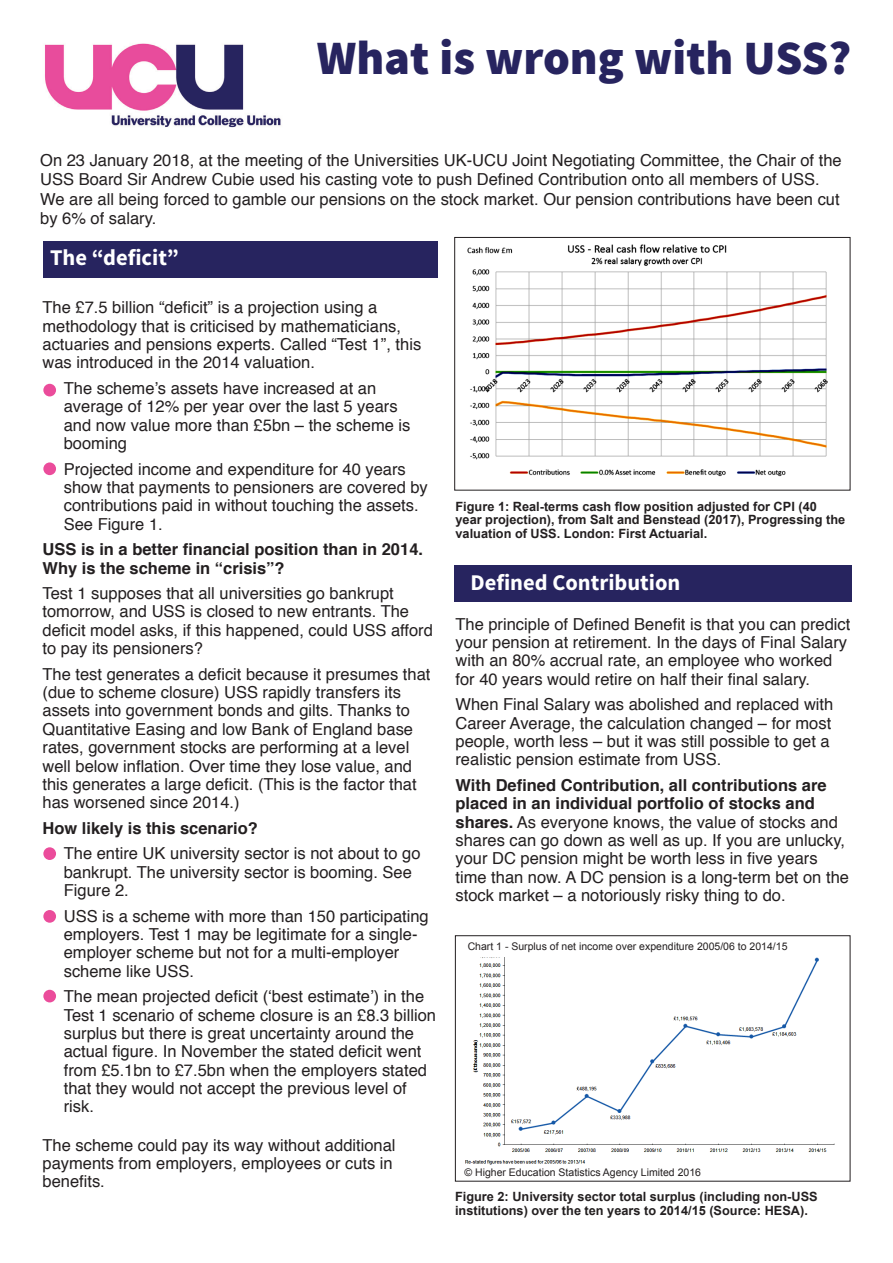
<style>
.page{position:relative;width:893px;height:1263px;background:#fff}
.page>*{position:absolute;margin:0;border:0;box-sizing:border-box;transform-origin:0 0}
.t1{font:900 48px "Source Sans Pro";color:#27245f}
.t2{font:700 22.5px "Source Sans Pro";color:#fff}
.New_para{font:16.5px/18.3px "Helvetica";color:#231f20}
.t3{font:700 16.5px/18.3px "Helvetica";color:#231f20}
.t4{font:700 12.75px/13.5px "Arial";color:#231f20}
.t5{font:10.5px "Arial";color:#231f20}
.s1{font-weight:700}
</style>
<div class="page">
<img style="left:465px;top:957px;width:370px;height:208px">
<div style="left:455px;top:935px;width:395px;height:246px;border:1px solid #231f20"></div>
<img style="left:45px;top:43px;width:236px;height:85px">
<img style="left:467px;top:244px;width:361px;height:233px">
<div style="left:454px;top:237px;width:396px;height:253px;border:1px solid #231f20"></div>
<div style="left:43px;top:241px;width:394px;height:37px;background:#27245f"></div>
<div style="left:454px;top:565px;width:398px;height:36px;background:#27245f"></div>
<div style="left:43px;top:847px;width:13px;height:13px;background:#eb4c9b;border-radius:50%"></div>
<div style="left:43px;top:910px;width:13px;height:13px;background:#eb4c9b;border-radius:50%"></div>
<div style="left:43px;top:990px;width:13px;height:12px;background:#eb4c9b;border-radius:50%"></div>
<div style="left:43px;top:462px;width:13px;height:13px;background:#eb4c9b;border-radius:50%"></div>
<div style="left:43px;top:384px;width:13px;height:12px;background:#eb4c9b;border-radius:50%"></div>
<p class="t1" style="left:317px;top:27px;width:536px">What is wrong with USS?</p>
<p class="New_para" style="left:40px;top:151px;width:803px;line-height:19.5px">On 23 January 2018, at the meeting of the Universities UK-UCU Joint Negotiating Committee, the Chair of the USS Board Sir Andrew Cubie used his casting vote to push Defined Contribution onto all members of USS.<br>We are all being forced to gamble our pensions on the stock market. Our pension contributions have been cut by 6% of salary.</p>
<p class="t2" style="left:50px;top:244px;width:130px">The “deficit”</p>
<p class="New_para" style="left:43px;top:299px;width:380px">The £7.5 billion “deficit” is a projection using a methodology that is criticised by mathematicians, actuaries and pensions experts. Called “Test 1”, this was introduced in the 2014 valuation.</p>
<p class="New_para" style="left:64px;top:379px;width:348px">The scheme’s assets have increased at an average of 12% per year over the last 5 years and now value more than £5bn – the scheme is booming</p>
<p class="New_para" style="left:64px;top:460px;width:366px">Projected income and expenditure for 40 years show that payments to pensioners are covered by contributions paid in without touching the assets.<br>See Figure 1.</p>
<p class="t3" style="left:43px;top:540px;width:382px">USS is in a better financial position than in 2014.<br>Why is the scheme in “crisis”?</p>
<p class="New_para" style="left:43px;top:585px;width:392px">Test 1 supposes that all universities go bankrupt tomorrow, and USS is closed to new entrants. The deficit model asks, if this happened, could USS afford to pay its pensioners?</p>
<p class="New_para" style="left:43px;top:665px;width:389px">The test generates a deficit because it presumes that (due to scheme closure) USS rapidly transfers its assets into government bonds and gilts. Thanks to Quantitative Easing and low Bank of England base rates, government stocks are performing at a level well below inflation. Over time they lose value, and this generates a large deficit. (This is the factor that has worsened since 2014.)</p>
<p class="t3" style="left:43px;top:819px;width:217px">How likely is this scenario?</p>
<p class="New_para" style="left:64px;top:845px;width:358px">The entire UK university sector is not about to go bankrupt. The university sector is booming. See<br>Figure 2.</p>
<p class="New_para" style="left:64px;top:907px;width:366px">USS is a scheme with more than 150 participating employers. Test 1 may be legitimate for a single&shy;employer scheme but not for a multi-employer scheme like USS.</p>
<p class="New_para" style="left:64px;top:988px;width:374px">The mean projected deficit (‘best estimate’) in the Test 1 scenario of scheme closure is an £8.3 billion surplus but there is great uncertainty around the actual figure. In November the stated deficit went from £5.1bn to £7.5bn when the employers stated that they would not accept the previous level of risk.</p>
<p class="New_para" style="left:43px;top:1136px;width:355px">The scheme could pay its way without additional payments from employers, employees or cuts in benefits.</p>
<p class="t4" style="left:455px;top:500px;width:391px">Figure 1: Real-terms cash flow position adjusted for CPI (40 year projection), from Salt and Benstead (2017), Progressing the valuation of USS. London: First Actuarial.</p>
<p class="t2" style="left:471px;top:568px;width:211px">Defined Contribution</p>
<p class="New_para" style="left:455px;top:615px;width:396px">The principle of Defined Benefit is that you can predict your pension at retirement. In the days of Final Salary with an 80% accrual rate, an employee who worked for 40 years would retire on half their final salary.</p>
<p class="New_para" style="left:455px;top:696px;width:379px">When Final Salary was abolished and replaced with Career Average, the calculation changed – for most people, worth less – but it was still possible to get a realistic pension estimate from USS.</p>
<p class="New_para" style="left:455px;top:776px;width:395px"><span class="s1">With Defined Contribution, all contributions are placed in an individual portfolio of stocks and shares.</span> As everyone knows, the value of stocks and shares can go down as well as up. If you are unlucky, your DC pension might be worth less in five years time than now. A DC pension is a long-term bet on the stock market – a notoriously risky thing to do.</p>
<p class="t5" style="left:468px;top:939px;width:321px">Chart 1 - Surplus of net income over expenditure 2005/06 to 2014/15</p>
<p class="t5" style="left:464px;top:1166px;width:238px">© Higher Education Statistics Agency Limited 2016</p>
<p class="t4" style="left:455px;top:1190px;width:364px">Figure 2: University sector total surplus (including non-USS institutions) over the ten years to 2014/15 (Source: HESA).</p>
</div>
